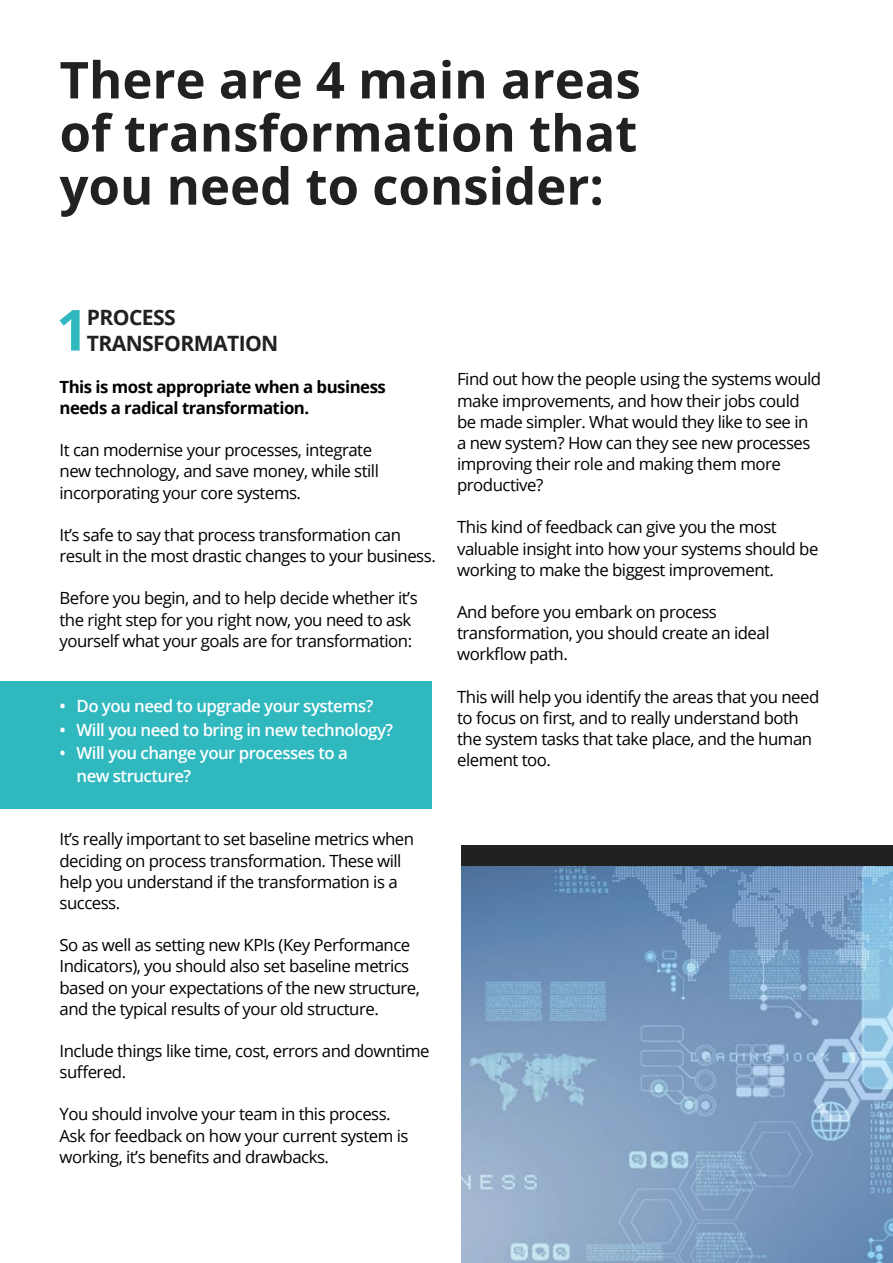
<style>
.page{position:relative;width:893px;height:1263px;background:#fff}
.page>*{position:absolute;margin:0;border:0;box-sizing:border-box;transform-origin:0 0}
.t1{font:700 56.7px "Open Sans";color:#30b8bf}
.t2{font:700 50.85px/53.1px "Open Sans";color:#212121;text-align:justify}
.t3{font:700 21.15px/25.3px "Open Sans";letter-spacing:-.03em;color:#212121}
.t4{font:16.8px/21.1px "Open Sans";letter-spacing:-.03em;color:#000}
.t5{font:600 16.8px/23.2px "Open Sans";letter-spacing:-.03em;color:#fff}
.t6{font:700 16.8px/21.1px "Open Sans";letter-spacing:-.03em;color:#000}
</style>
<div class="page">
<div style="left:0;top:681px;width:431px;height:128px;background:#30b8bf"></div>
<img style="left:462px;top:866px;width:431px;height:397px">
<div style="left:462px;top:845px;width:431px;height:21px;background:#212121"></div>
<h2 class="t2" style="left:60px;top:52px;width:583px">There are 4 main areas of transformation that you need to consider:</h2>
<h1 class="t1" style="left:56px;top:290px;width:34px">1</h1>
<p class="t3" style="left:87px;top:304px;width:193px">PROCESS<br>TRANSFORMATION</p>
<p class="t6" style="left:60px;top:376px;width:328px">This is most appropriate when a business needs a radical transformation.</p>
<p class="t4" style="left:60px;top:439px;width:321px">It can modernise your processes, integrate new technology, and save money, while still incorporating your core systems.</p>
<p class="t4" style="left:60px;top:524px;width:378px">It’s safe to say that process transformation can result in the most drastic changes to your business.</p>
<p class="t4" style="left:60px;top:587px;width:360px">Before you begin, and to help decide whether it’s the right step for you right now, you need to ask yourself what your goals are for transformation:</p>
<p class="t5" style="left:60px;top:694px;width:315px">• Do you need to upgrade your systems?</p>
<p class="t5" style="left:60px;top:717px;width:335px">• Will you need to bring in new technology?</p>
<p class="t5" style="left:77px;top:741px;width:273px;text-indent:-17px">• Will you change your processes to a new structure?</p>
<p class="t4" style="left:60px;top:828px;width:356px">It’s really important to set baseline metrics when deciding on process transformation. These will help you understand if the transformation is a success.</p>
<p class="t4" style="left:60px;top:934px;width:362px">So as well as setting new KPIs (Key Performance Indicators), you should also set baseline metrics based on your expectations of the new structure, and the typical results of your old structure.</p>
<p class="t4" style="left:60px;top:1040px;width:372px">Include things like time, cost, errors and downtime suffered.</p>
<p class="t4" style="left:60px;top:1103px;width:350px">You should involve your team in this process.<br>Ask for feedback on how your current system is working, it’s benefits and drawbacks.</p>
<p class="t4" style="left:457px;top:368px;width:366px">Find out how the people using the systems would make improvements, and how their jobs could be made simpler. What would they like to see in a new system? How can they see new processes improving their role and making them more productive?</p>
<p class="t4" style="left:457px;top:516px;width:363px">This kind of feedback can give you the most valuable insight into how your systems should be working to make the biggest improvement.</p>
<p class="t4" style="left:457px;top:601px;width:314px">And before you embark on process transformation, you should create an ideal workflow path.</p>
<p class="t4" style="left:457px;top:685px;width:364px">This will help you identify the areas that you need to focus on first, and to really understand both the system tasks that take place, and the human element too.</p>
</div>
